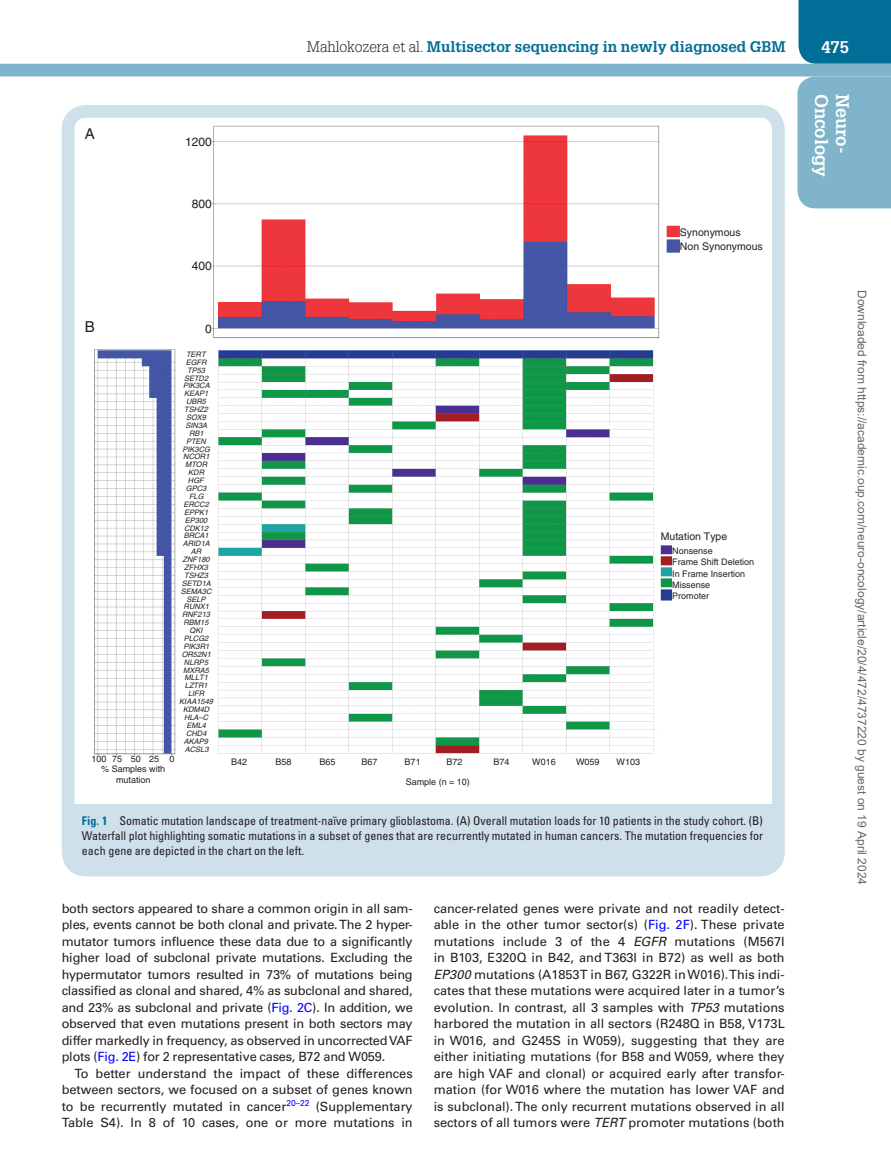
<style>
.page{position:relative;width:891px;height:1175px;background:#fff}
.page>*{position:absolute;margin:0;border:0;box-sizing:border-box;transform-origin:0 0}
.t1{font:700 18px "Glypha LT Std";color:#fff}
.t2{font:700 16.5px "Glypha LT Std";color:#fff}
.t3{font:700 15px "Glypha LT Std";color:#006e96}
.t4{font:15px "Helvetica";color:#231f20}
.t5{font:12.75px/16.5px "Univers LT Std";color:#231f20;text-align:justify}
.t6{font:condensed 12px/15px "Univers LT Std";color:#231f20;text-align:justify}
.t7{font:12px "Arial";color:#666}
.t8{font:12px "Helvetica";color:#231f20}
.t9{font:10.5px/13.2px "Helvetica";color:#231f20}
.t10{font:9px/11.2px "Helvetica";color:#231f20}
.t11{font:italic 7.5px/7.9px "Helvetica";color:#231f20;text-align:center}
.s1{font-weight:300;color:#231f20}
.s2{font-weight:700;color:#006e96}
.s3{color:#00f}
.s4{font-style:italic}
</style>
<div class="page">
<div style="left:799px;top:0;width:92px;height:64px;background:#006e96"></div>
<div style="left:0;top:64px;width:891px;height:12px;background:#7fb4ca"></div>
<div style="left:797px;top:76px;width:94px;height:132px;background:#7fb4ca"></div>
<div style="left:73px;top:804px;width:700px;height:64px;background:#cee0ea"></div>
<img style="left:94px;top:125px;width:586px;height:630px">
<div style="left:62px;top:105px;width:723px;height:771px;border:13px solid #cee0ea;border-radius:18px"></div>
<p class="t4" style="left:85px;top:125px;width:12px">A</p>
<p class="t8" style="left:185px;top:135px;width:28px">1200</p>
<p class="t8" style="left:192px;top:197px;width:22px">800</p>
<p class="t8" style="left:192px;top:259px;width:22px">400</p>
<p class="t3" style="left:307px;top:37px;width:481px"><span class="s1">Mahlokozera et al.</span> Multisector sequencing in newly diagnosed GBM</p>
<p class="t2" style="left:821px;top:37px;width:29px">475</p>
<h1 class="t1" style="left:833px;top:94px;width:85px;rotate:90deg">Oncology</h1>
<h1 class="t1" style="left:854px;top:94px;width:61px;rotate:90deg">Neuro-</h1>
<p class="t9" style="left:680px;top:226px;width:84px">Synonymous<br>Non Synonymous</p>
<p class="t4" style="left:85px;top:318px;width:12px">B</p>
<p class="t8" style="left:205px;top:321px;width:8px">0</p>
<p class="t11" style="left:179px;top:350px;width:35px">TERT<br>EGFR<br>TP53<br>SETD2<br>PIK3CA<br>KEAP1<br>UBR5<br>TSHZ2<br>SOX9<br>SIN3A<br>RB1<br>PTEN<br>PIK3CG<br>NCOR1<br>MTOR<br>KDR<br>HGF<br>GPC3<br>FLG<br>ERCC2<br>EPPK1<br>EP300<br>CDK12<br>BRCA1<br>ARID1A<br>AR<br>ZNF180<br>ZFHX3<br>TSHZ3<br>SETD1A<br>SEMA3C<br>SELP<br>RUNX1<br>RNF213<br>RBM15<br>QKI<br>PLCG2<br>PIK3R1<br>OR52N1<br>NLRP5<br>MXRA5<br>MLLT1<br>LZTR1<br>LIFR<br>KIAA1549<br>KDM4D<br>HLA–C<br>EML4<br>CHD4<br>AKAP9<br>ACSL3</p>
<p class="t10" style="left:91px;top:753px;width:51px">100 75 50</p>
<p class="t10" style="left:101px;top:763px;width:66px">% Samples with</p>
<p class="t10" style="left:116px;top:774px;width:36px">mutation</p>
<p class="t10" style="left:149px;top:753px;width:27px">25 0</p>
<p class="t10" style="left:231px;top:756px;width:18px">B42</p>
<p class="t10" style="left:276px;top:756px;width:18px">B58</p>
<p class="t10" style="left:319px;top:756px;width:18px">B65</p>
<p class="t10" style="left:361px;top:756px;width:18px">B67</p>
<p class="t10" style="left:405px;top:756px;width:18px">B71</p>
<p class="t10" style="left:447px;top:756px;width:18px">B72</p>
<p class="t10" style="left:406px;top:776px;width:66px">Sample (n = 10)</p>
<p class="t9" style="left:661px;top:529px;width:68px">Mutation Type</p>
<p class="t10" style="left:672px;top:545px;width:84px">Nonsense<br>Frame Shift Deletion<br>In Frame Insertion<br>Missense<br>Promoter</p>
<p class="t10" style="left:493px;top:756px;width:18px">B74</p>
<p class="t10" style="left:532px;top:756px;width:25px">W016</p>
<p class="t10" style="left:576px;top:756px;width:25px">W059</p>
<p class="t10" style="left:617px;top:756px;width:25px">W103</p>
<p class="t6" style="left:82px;top:813px;width:683px"><span class="s2">Fig. 1</span> Somatic mutation landscape of treatment-naïve primary glioblastoma. (A) Overall mutation loads for 10 patients in the study cohort. (B)<br>Waterfall plot highlighting somatic mutations in a subset of genes that are recurrently mutated in human cancers. The mutation frequencies for each gene are depicted in the chart on the left.</p>
<p class="t5" style="left:62px;top:900px;width:353px">both sectors appeared to share a common origin in all sam&shy;ples, events cannot be both clonal and private. The 2 hyper&shy;mutator tumors influence these data due to a significantly higher load of subclonal private mutations. Excluding the hypermutator tumors resulted in 73% of mutations being classified as clonal and shared, 4% as subclonal and shared, and 23% as subclonal and private (<span class="s3">Fig. 2C</span>). In addition, we observed that even mutations present in both sectors may differ markedly in frequency, as observed in uncorrected VAF plots (<span class="s3">Fig. 2E</span>) for 2 representative cases, B72 and W059.</p>
<p class="t5" style="left:62px;top:1065px;width:353px;text-indent:13px">To better understand the impact of these differences between sectors, we focused on a subset of genes known to be recurrently mutated in cancer<sup>20–22</sup> (Supplementary Table S4). In 8 of 10 cases, one or more mutations in</p>
<p class="t5" style="left:434px;top:900px;width:353px">cancer-related genes were private and not readily detect&shy;able in the other tumor sector(s) (<span class="s3">Fig. 2F</span>). These private mutations include 3 of the 4 <span class="s4">EGFR</span> mutations (M567I in B103, E320Q in B42, and T363I in B72) as well as both <span class="s4">EP300</span> mutations (A1853T in B67, G322R in W016). This indi&shy;cates that these mutations were acquired later in a tumor’s evolution. In contrast, all 3 samples with <span class="s4">TP53</span> mutations harbored the mutation in all sectors (R248Q in B58, V173L in W016, and G245S in W059), suggesting that they are either initiating mutations (for B58 and W059, where they are high VAF and clonal) or acquired early after transfor&shy;mation (for W016 where the mutation has lower VAF and is subclonal). The only recurrent mutations observed in all sectors of all tumors were <span class="s4">TERT</span> promoter mutations (both</p>
<p class="t7" style="left:866px;top:290px;width:596px;rotate:90deg">Downloaded from https://academic.oup.com/neuro-oncology/article/20/4/472/4737220 by guest on 19 April 2024</p>
</div>
